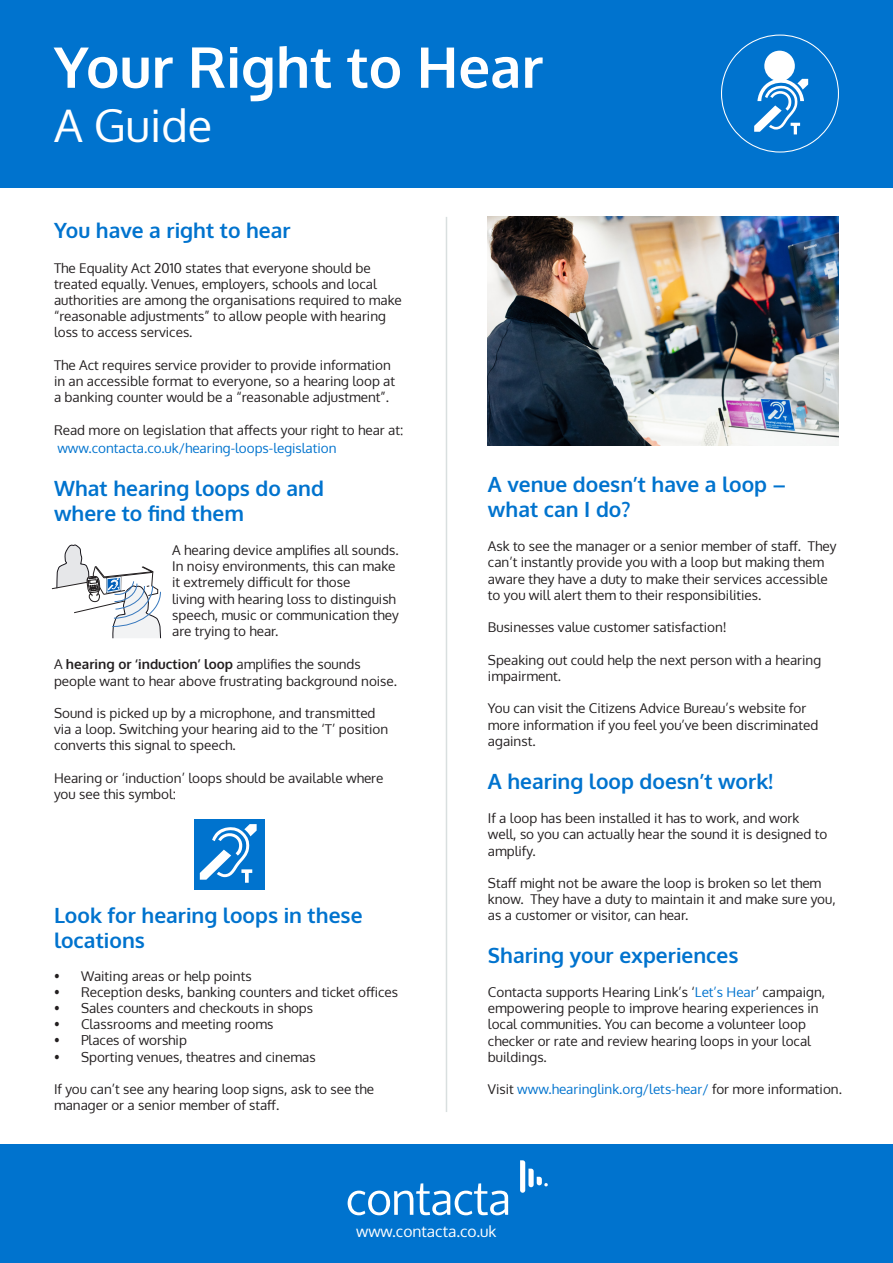
<style>
.page{position:relative;width:893px;height:1263px;background:#fff}
.page>*{position:absolute;margin:0;border:0;box-sizing:border-box;transform-origin:0 0}
.t1{font:700 56.25px "Oxygen";color:#fff}
.t2{font:45px "Oxygen";color:#fff}
.t3{font:700 21px/25.2px "Oxygen";color:#0073ce}
.t4{font:15.6px "Oxygen";color:#fff}
.t5{font:13.5px/16.2px "Oxygen";color:#231f20}
.t6{font:13.5px "Oxygen";color:#0073ce}
.s1{color:#0073ce}
.s2{font-weight:700}
.s3{color:#231f20}
</style>
<div class="page">
<div style="left:0;top:0;width:893px;height:187px;background:#0073ce"></div>
<svg style="left:721px;top:34px;width:118px;height:119px"></svg>
<div style="left:0;top:1144px;width:893px;height:118px;background:#0073ce"></div>
<hr style="left:446px;top:217px;width:1px;height:895px;background:#d9dfdf">
<img style="left:488px;top:217px;width:351px;height:228px">
<svg style="left:52px;top:544px;width:110px;height:95px"></svg>
<div style="left:194px;top:818px;width:71px;height:71px;background:#0073ce"></div>
<svg style="left:200px;top:824px;width:57px;height:59px"></svg>
<svg style="left:348px;top:1183px;width:160px;height:32px"></svg>
<svg style="left:520px;top:1160px;width:28px;height:33px"></svg>
<p class="t1" style="left:54px;top:32px;width:491px">Your Right to Hear</p>
<p class="t2" style="left:54px;top:95px;width:160px">A Guide</p>
<p class="t3" style="left:54px;top:219px;width:238px">You have a right to hear</p>
<p class="t5" style="left:54px;top:260px;width:349px">The Equality Act 2010 states that everyone should be treated equally. Venues, employers, schools and local authorities are among the organisations required to make “reasonable adjustments” to allow people with hearing loss to access services.</p>
<p class="t5" style="left:54px;top:357px;width:343px">The Act requires service provider to provide information in an accessible format to everyone, so a hearing loop at a banking counter would be a “reasonable adjustment”.</p>
<p class="t5" style="left:54px;top:421px;width:351px;line-height:18px">Read more on legislation that affects your right to hear at: <span class="s1">www.contacta.co.uk/hearing-loops-legislation</span></p>
<p class="t3" style="left:54px;top:476px;width:272px">What hearing loops do and where to find them</p>
<p class="t5" style="left:172px;top:542px;width:228px">A hearing device amplifies all sounds.<br>In noisy environments, this can make it extremely difficult for those<br>living with hearing loss to distinguish speech, music or communication they are trying to hear.</p>
<p class="t5" style="left:54px;top:656px;width:345px">A <span class="s2">hearing or ‘induction’ loop</span> amplifies the sounds people want to hear above frustrating background noise.</p>
<p class="t5" style="left:54px;top:705px;width:336px">Sound is picked up by a microphone, and transmitted via a loop. Switching your hearing aid to the ‘T’ position converts this signal to speech.</p>
<p class="t5" style="left:54px;top:770px;width:331px">Hearing or ‘induction’ loops should be available where you see this symbol:</p>
<p class="t3" style="left:54px;top:903px;width:310px">Look for hearing loops in these locations</p>
<p class="t5" style="left:54px;top:968px;width:199px">• Waiting areas or help points</p>
<p class="t5" style="left:54px;top:984px;width:346px">• Reception desks, banking counters and ticket offices</p>
<p class="t5" style="left:54px;top:1000px;width:261px">• Sales counters and checkouts in shops</p>
<p class="t5" style="left:54px;top:1016px;width:221px">• Classrooms and meeting rooms</p>
<p class="t5" style="left:54px;top:1032px;width:134px">• Places of worship</p>
<p class="t5" style="left:54px;top:1049px;width:263px">• Sporting venues, theatres and cinemas</p>
<p class="t5" style="left:54px;top:1081px;width:322px">If you can’t see any hearing loop signs, ask to see the manager or a senior member of staff.</p>
<p class="t3" style="left:488px;top:472px;width:299px">A venue doesn’t have a loop – what can I do?</p>
<p class="t5" style="left:488px;top:538px;width:350px">Ask to see the manager or a senior member of staff. They can’t instantly provide you with a loop but making them aware they have a duty to make their services accessible to you will alert them to their responsibilities.</p>
<p class="t5" style="left:488px;top:619px;width:240px">Businesses value customer satisfaction!</p>
<p class="t5" style="left:488px;top:652px;width:335px">Speaking out could help the next person with a hearing impairment.</p>
<p class="t5" style="left:488px;top:700px;width:332px">You can visit the Citizens Advice Bureau’s website for more information if you feel you’ve been discriminated against.</p>
<p class="t3" style="left:488px;top:769px;width:287px">A hearing loop doesn’t work!</p>
<p class="t5" style="left:488px;top:810px;width:341px">If a loop has been installed it has to work, and work well, so you can actually hear the sound it is designed to amplify.</p>
<p class="t5" style="left:488px;top:875px;width:349px">Staff might not be aware the loop is broken so let them know. They have a duty to maintain it and make sure you, as a customer or visitor, can hear.</p>
<p class="t3" style="left:488px;top:943px;width:252px">Sharing your experiences</p>
<p class="t5" style="left:488px;top:984px;width:339px">Contacta supports Hearing Link’s ‘<span class="s1">Let’s Hear</span>’ campaign, empowering people to improve hearing experiences in local communities. You can become a volunteer loop checker or rate and review hearing loops in your local buildings.</p>
<p class="t6" style="left:488px;top:1080px;width:355px"><span class="s3">Visit</span> www.hearinglink.org/lets-hear/ <span class="s3">for more information.</span></p>
<p class="t4" style="left:356px;top:1220px;width:142px">www.contacta.co.uk</p>
</div>
